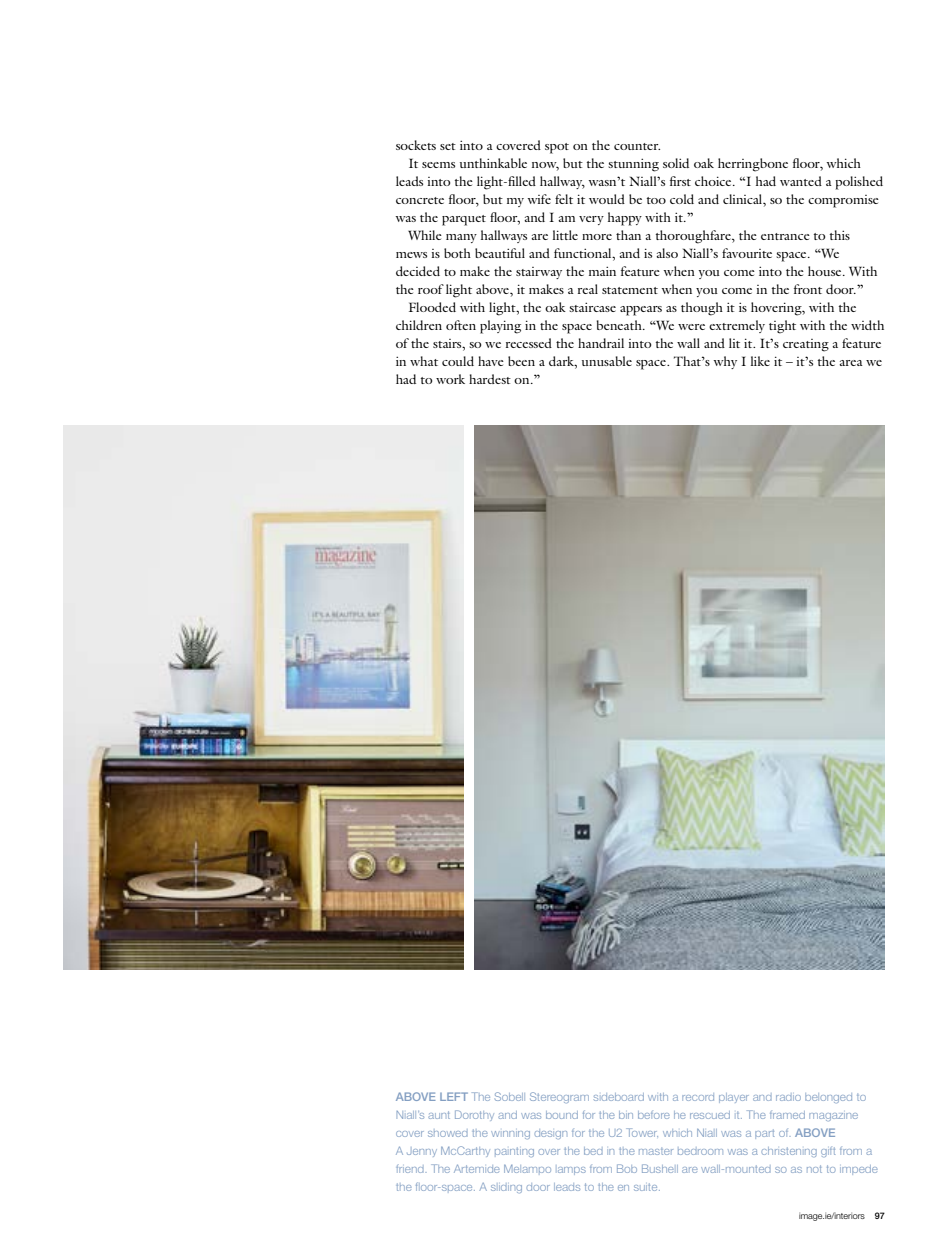
<style>
.page{position:relative;width:936px;height:1255px;background:#fff}
.page>*{position:absolute;margin:0;border:0;box-sizing:border-box;transform-origin:0 0}
.t1{font:13.5px "Galliard";color:#000}
.t2{font:300 12px/18px "Helvetica Neue LT Std";color:#849fc2}
.t3{font:300 9px "Helvetica Neue LT Std";color:#000}
.s1{font-weight:500}
</style>
<div class="page">
<img style="left:64px;top:425px;width:399px;height:544px">
<img style="left:474px;top:425px;width:410px;height:544px">
<p class="t1" style="left:395px;top:137px;width:267px">sockets set into a covered spot on the counter.</p>
<p class="t1" style="left:408px;top:155px;width:454px">It seems unthinkable now, but the stunning solid oak herringbone floor, which</p>
<p class="t1" style="left:395px;top:173px;width:489px">leads into the light-filled hallway, wasn’t Niall’s first choice. “I had wanted a polished</p>
<p class="t1" style="left:395px;top:191px;width:485px">concrete floor, but my wife felt it would be too cold and clinical, so the compromise</p>
<p class="t1" style="left:395px;top:209px;width:299px">was the parquet floor, and I am very happy with it.”</p>
<p class="t1" style="left:408px;top:227px;width:443px">While many hallways are little more than a thoroughfare, the entrance to this</p>
<p class="t1" style="left:395px;top:245px;width:445px">mews is both beautiful and functional, and is also Niall’s favourite space. “We</p>
<p class="t1" style="left:395px;top:263px;width:483px">decided to make the stairway the main feature when you come into the house. With</p>
<p class="t1" style="left:395px;top:281px;width:469px">the roof light above, it makes a real statement when you come in the front door.”</p>
<p class="t1" style="left:408px;top:299px;width:450px">Flooded with light, the oak staircase appears as though it is hovering, with the</p>
<p class="t1" style="left:395px;top:317px;width:490px">children often playing in the space beneath. “We were extremely tight with the width</p>
<p class="t1" style="left:395px;top:335px;width:487px">of the stairs, so we recessed the handrail into the wall and lit it. It’s creating a feature</p>
<p class="t1" style="left:395px;top:353px;width:488px">in what could have been a dark, unusable space. That’s why I like it – it’s the area we</p>
<p class="t1" style="left:395px;top:371px;width:146px">had to work hardest on.”</p>
<p class="t2" style="left:395px;top:1087px;width:484px"><span class="s1">ABOVE LEFT</span> The Sobell Stereogram sideboard with a record player and radio belonged to Niall’s aunt Dorothy and was bound for the bin before he rescued it. The framed magazine cover showed the winning design for the U2 Tower, which Niall was a part of. <span class="s1">ABOVE<br></span>A Jenny McCarthy painting over the bed in the master bedroom was a christening gift from a friend. The Artemide Melampo lamps from Bob Bushell are wall-mounted so as not to impede the floor-space. A sliding door leads to the en suite.</p>
<p class="t3" style="left:799px;top:1210px;width:87px">image.ie/interiors <span class="s1">97</span></p>
</div>
